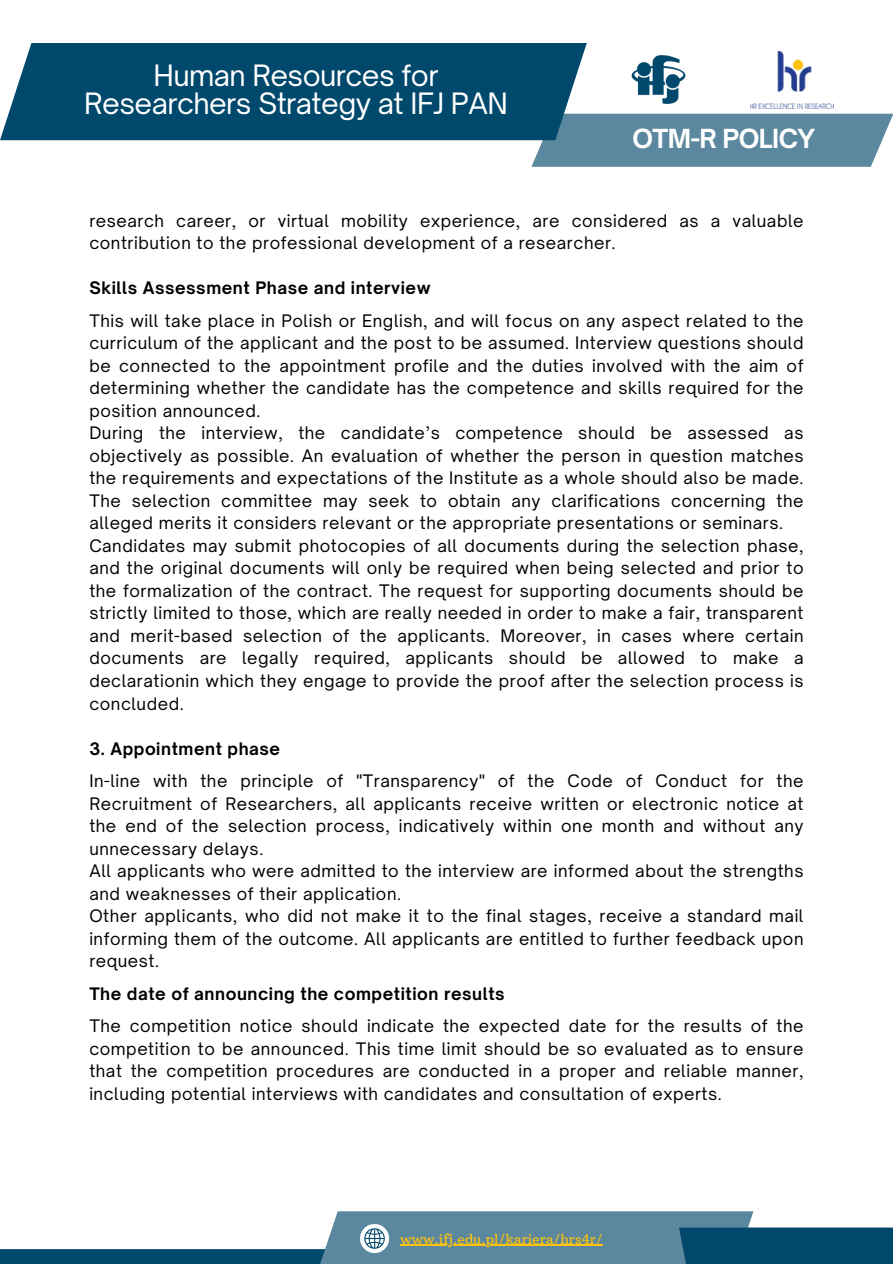
<style>
.page{position:relative;width:893px;height:1264px;background:#fff}
.page>*{position:absolute;margin:0;border:0;box-sizing:border-box;transform-origin:0 0}
.t1{font:28.2px/28.2px "Open Sauce One";letter-spacing:-.02em;color:#fff;text-align:center}
.t2{font:700 25.2px "Open Sauce One";letter-spacing:-.02em;color:#fff}
.t3{font:16.5px/22.5px "Open Sauce One";letter-spacing:.035em;color:#000}
.t4{font:700 16.5px "Open Sauce One";letter-spacing:.035em;color:#000}
.t5{font:13.65px "Arbutus Slab";color:#ffc20e}
</style>
<div class="page">
<div style="left:0;top:1248px;width:539px;height:15px;background:#00496c"></div>
<div style="left:296px;top:1211px;width:457px;height:52px;background:#5b889e"></div>
<div style="left:679px;top:1227px;width:213px;height:36px;background:#00496c"></div>
<svg style="left:360px;top:1224px;width:29px;height:28px"></svg>
<hr style="left:400px;top:1244px;width:202px;height:1px;background:#ffc20e">
<img style="left:631px;top:55px;width:55px;height:49px">
<div style="left:531px;top:114px;width:361px;height:53px;background:#5b889e"></div>
<div style="left:0;top:43px;width:586px;height:97px;background:#00496c"></div>
<img style="left:750px;top:52px;width:83px;height:56px">
<h1 class="t1" style="left:84px;top:61px;width:425px">Human Resources for<br>Researchers Strategy at IFJ PAN</h1>
<h2 class="t2" style="left:632px;top:123px;width:184px">OTM-R POLICY</h2>
<p class="t3" style="left:89px;top:209px;width:715px">research career, or virtual mobility experience, are considered as a valuable contribution to the professional development of a researcher.</p>
<p class="t4" style="left:89px;top:278px;width:343px">Skills Assessment Phase and interview</p>
<p class="t3" style="left:89px;top:309px;width:715px">This will take place in Polish or English, and will focus on any aspect related to the curriculum of the applicant and the post to be assumed. Interview questions should be connected to the appointment profile and the duties involved with the aim of determining whether the candidate has the competence and skills required for the position announced.<br>During the interview, the candidate’s competence should be assessed as objectively as possible. An evaluation of whether the person in question matches the requirements and expectations of the Institute as a whole should also be made.<br>The selection committee may seek to obtain any clarifications concerning the alleged merits it considers relevant or the appropriate presentations or seminars.<br>Candidates may submit photocopies of all documents during the selection phase, and the original documents will only be required when being selected and prior to the formalization of the contract. The request for supporting documents should be strictly limited to those, which are really needed in order to make a fair, transparent and merit-based selection of the applicants. Moreover, in cases where certain documents are legally required, applicants should be allowed to make a declarationin which they engage to provide the proof after the selection process is concluded.</p>
<p class="t4" style="left:89px;top:738px;width:192px">3. Appointment phase</p>
<p class="t3" style="left:89px;top:769px;width:715px">In-line with the principle of "Transparency" of the Code of Conduct for the Recruitment of Researchers, all applicants receive written or electronic notice at the end of the selection process, indicatively within one month and without any unnecessary delays.<br>All applicants who were admitted to the interview are informed about the strengths and weaknesses of their application.<br>Other applicants, who did not make it to the final stages, receive a standard mail informing them of the outcome. All applicants are entitled to further feedback upon request.</p>
<p class="t4" style="left:89px;top:983px;width:417px">The date of announcing the competition results</p>
<p class="t3" style="left:89px;top:1014px;width:715px;text-align:justify">The competition notice should indicate the expected date for the results of the competition to be announced. This time limit should be so evaluated as to ensure that the competition procedures are conducted in a proper and reliable manner, including potential interviews with candidates and consultation of experts.</p>
<p class="t5" style="left:400px;top:1230px;width:204px">www.ifj.edu.pl/kariera/hrs4r/</p>
</div>
